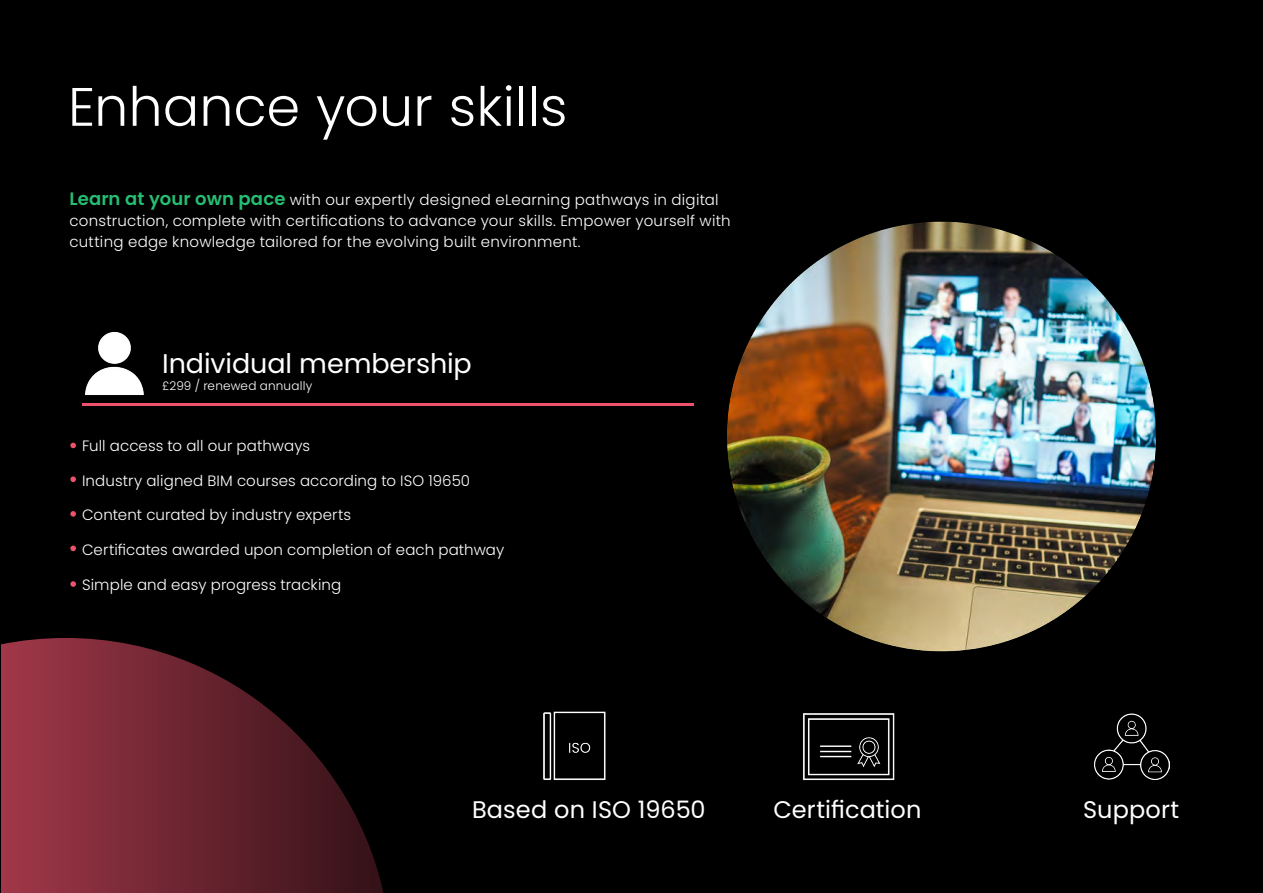
<style>
.page{position:relative;width:1263px;height:893px;background:#000}
.page>*{position:absolute;margin:0;border:0;box-sizing:border-box;transform-origin:0 0}
.t1{font:300 54px "Poppins";color:#fff}
.t2{font:27px "Poppins";letter-spacing:-.005em;color:#fff}
.t3{font:24px "Poppins";letter-spacing:.005em;color:#fff}
.t4{font:300 15px/21px "Poppins";letter-spacing:.01em;color:#fff}
.t5{font:300 12px "Poppins";letter-spacing:.015em;color:#fff}
.s1{font-weight:600;font-size:18px;color:#25be72}
</style>
<div class="page">
<img style="left:543px;top:711px;width:63px;height:69px">
<img style="left:803px;top:713px;width:92px;height:68px">
<img style="left:1094px;top:713px;width:76px;height:67px">
<svg style="left:2px;top:638px;width:382px;height:255px"></svg>
<img style="left:727px;top:221px;width:429px;height:431px">
<img style="left:86px;top:332px;width:58px;height:63px">
<hr style="left:82px;top:403px;width:612px;height:3px;background:#ee526c">
<svg style="left:70px;top:443px;width:6px;height:5px"></svg>
<svg style="left:70px;top:476px;width:6px;height:6px"></svg>
<svg style="left:70px;top:511px;width:6px;height:6px"></svg>
<svg style="left:70px;top:546px;width:6px;height:5px"></svg>
<svg style="left:70px;top:581px;width:6px;height:6px"></svg>
<h1 class="t1" style="left:68px;top:76px;width:501px">Enhance your skills</h1>
<p class="t4" style="left:69px;top:189px;width:663px"><span class="s1">Learn at your own pace</span> with our expertly designed eLearning pathways in digital construction, complete with certifications to advance your skills. Empower yourself with cutting edge knowledge tailored for the evolving built environment.</p>
<h2 class="t2" style="left:162px;top:347px;width:311px">Individual membership</h2>
<p class="t5" style="left:162px;top:379px;width:152px">£299 / renewed annually</p>
<p class="t4" style="left:82px;top:435px;width:230px">Full access to all our pathways</p>
<p class="t4" style="left:82px;top:470px;width:390px">Industry aligned BIM courses according to ISO 19650</p>
<p class="t4" style="left:82px;top:505px;width:271px">Content curated by industry experts</p>
<p class="t4" style="left:82px;top:540px;width:424px">Certificates awarded upon completion of each pathway</p>
<p class="t4" style="left:82px;top:574px;width:261px">Simple and easy progress tracking</p>
<h3 class="t3" style="left:472px;top:796px;width:235px">Based on ISO 19650</h3>
<h3 class="t3" style="left:773px;top:796px;width:150px">Certification</h3>
<h3 class="t3" style="left:1083px;top:796px;width:98px">Support</h3>
</div>
